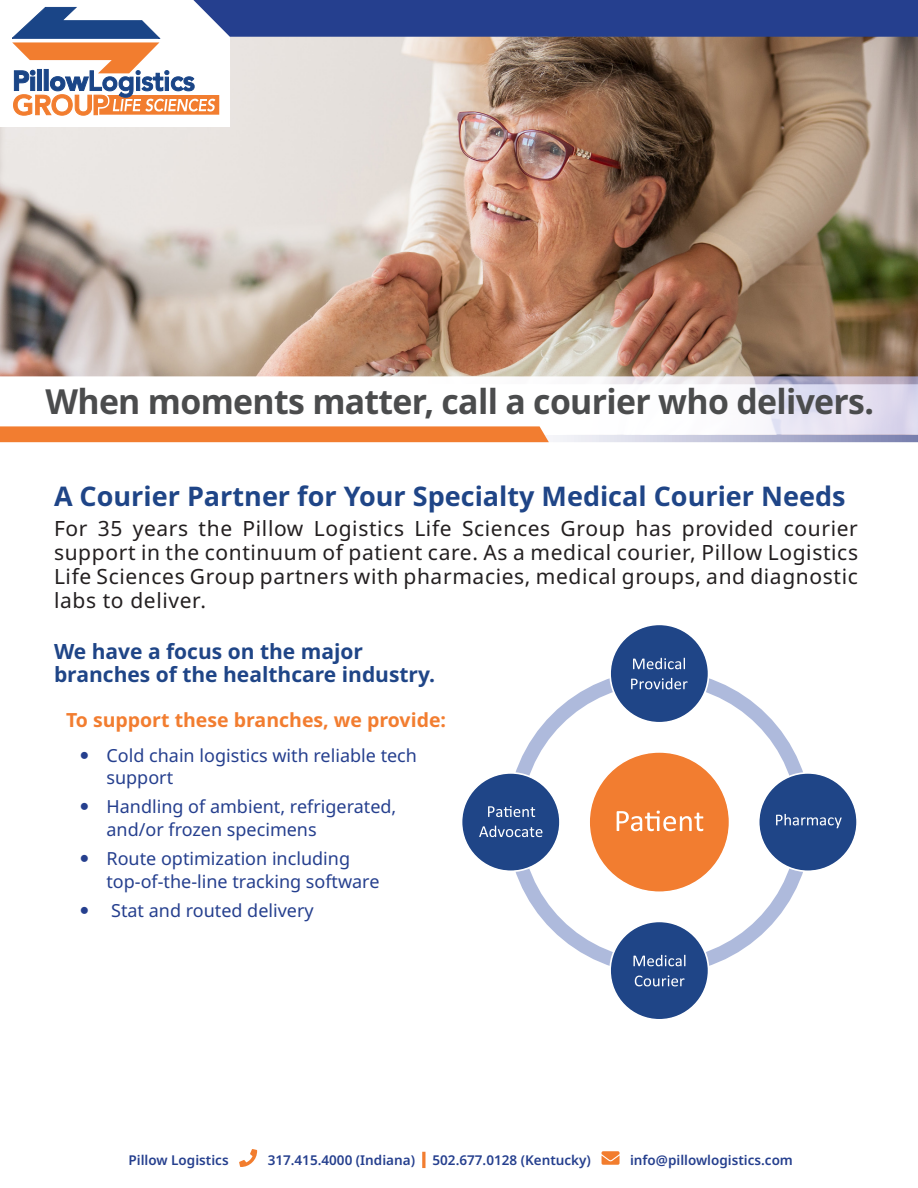
<style>
.page{position:relative;width:918px;height:1188px;background:#fff}
.page>*{position:absolute;margin:0;border:0;box-sizing:border-box;transform-origin:0 0}
.t1{font:700 34.5px "Noto Sans";letter-spacing:-.02em;color:#4b4c4d}
.t2{font:700 27px "Noto Sans";color:#1f4587}
.t3{font:21px/24px "Noto Sans";letter-spacing:.03em;color:#231f20;text-align:justify}
.t4{font:700 21px/22.6px "Noto Sans";color:#1f4587}
.t5{font:700 19.5px "Noto Sans";color:#f27d30}
.t6{font:18px/22.5px "Noto Sans";color:#253f8e}
.t7{font:600 13.5px "Noto Sans";color:#253f8e}
</style>
<div class="page">
<img style="left:0;top:116px;width:918px;height:260px">
<div style="left:0;top:0;width:230px;height:127px;background:#fff"></div>
<svg style="left:553px;top:434px;width:365px;height:8px;background:#c0c1d8"></svg>
<svg style="left:0;top:376px;width:918px;height:58px"></svg>
<svg style="left:12px;top:0;width:906px;height:116px;background:#928a95"></svg>
<svg style="left:0;top:426px;width:549px;height:16px;background:#f28137"></svg>
<svg style="left:239px;top:1149px;width:18px;height:18px"></svg>
<svg style="left:422px;top:1152px;width:4px;height:16px"></svg>
<svg style="left:602px;top:1151px;width:18px;height:14px"></svg>
<div style="left:610px;top:625px;width:98px;height:98px;background:#1f4587;border-radius:50%"></div>
<div style="left:759px;top:773px;width:98px;height:98px;background:#1f4587;border-radius:50%"></div>
<div style="left:610px;top:922px;width:98px;height:98px;background:#1f4587;border-radius:50%"></div>
<div style="left:462px;top:773px;width:98px;height:98px;background:#1f4587;border-radius:50%"></div>
<svg style="left:479px;top:658px;width:363px;height:328px"></svg>
<h1 class="t1" style="left:45px;top:377px;width:830px">When moments matter, call a courier who delivers.</h1>
<p class="t2" style="left:54px;top:477px;width:793px">A Courier Partner for Your Specialty Medical Courier Needs</p>
<p class="t3" style="left:54px;top:517px;width:806px">For 35 years the Pillow Logistics Life Sciences Group has provided courier support in the continuum of patient care. As a medical courier, Pillow Logistics Life Sciences Group partners with pharmacies, medical groups, and diagnostic labs to deliver.</p>
<p class="t4" style="left:54px;top:641px;width:383px">We have a focus on the major branches of the healthcare industry.</p>
<p class="t5" style="left:66px;top:706px;width:382px">To support these branches, we provide:</p>
<p class="t6" style="left:106px;top:744px;width:312px">Cold chain logistics with reliable tech support</p>
<p class="t6" style="left:106px;top:796px;width:291px">Handling of ambient, refrigerated, and/or frozen specimens</p>
<p class="t6" style="left:106px;top:848px;width:275px">Route optimization including top-of-the-line tracking software</p>
<p class="t6" style="left:111px;top:900px;width:204px">Stat and routed delivery</p>
<p class="t7" style="left:129px;top:1150px;width:102px">Pillow Logistics</p>
<p class="t7" style="left:268px;top:1150px;width:149px">317.415.4000 (Indiana)</p>
<p class="t7" style="left:433px;top:1150px;width:160px">502.677.0128 (Kentucky)</p>
<p class="t7" style="left:630px;top:1150px;width:164px">info@pillowlogistics.com</p>
</div>
